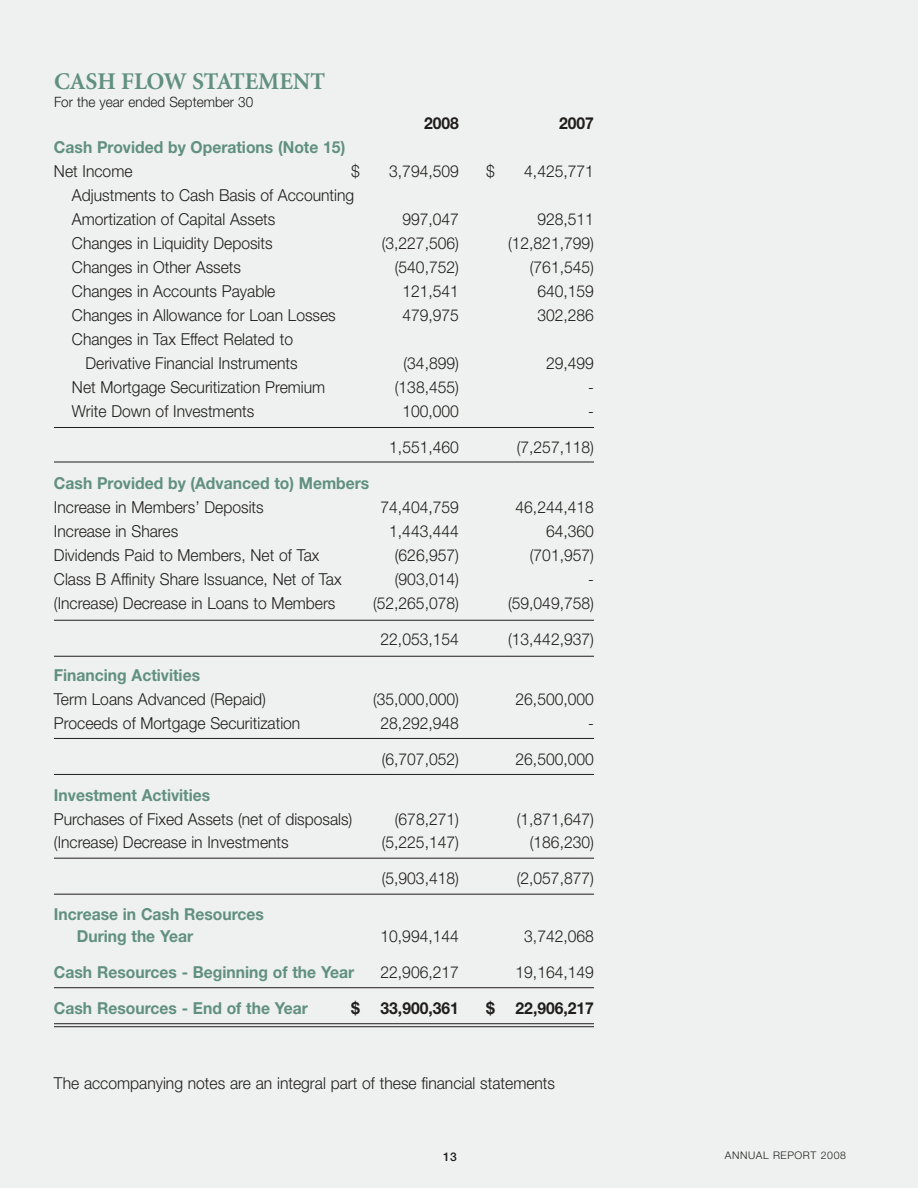
<style>
.page{position:relative;width:918px;height:1188px;background:#eef1ef}
.page>*{position:absolute;margin:0;border:0;box-sizing:border-box;transform-origin:0 0}
.t1{font:700 24px "Minion";color:#619080}
.t2{font:300 16.5px/24px "Helvetica Neue";color:#201d1d;scale:.95 1}
.t3{font:700 16.5px/21px "Helvetica Neue";color:#619080;scale:.95 1}
.t4{font:700 16.5px "Helvetica Neue";color:#201d1d;scale:.95 1}
.t5{font:300 14.25px "Helvetica Neue";color:#201d1d;scale:.95 1}
.t6{font:500 12px "Helvetica Neue";color:#201d1d}
.t7{font:300 10.5px "Helvetica Neue";letter-spacing:.055em;color:#201d1d}
</style>
<div class="page">
<hr style="left:54px;top:427px;width:540px;height:1px;background:#201d1d">
<hr style="left:54px;top:462px;width:540px;height:1px;background:#201d1d">
<hr style="left:54px;top:620px;width:540px;height:1px;background:#201d1d">
<hr style="left:54px;top:656px;width:540px;height:1px;background:#201d1d">
<hr style="left:54px;top:738px;width:540px;height:1px;background:#201d1d">
<hr style="left:54px;top:774px;width:540px;height:1px;background:#201d1d">
<hr style="left:54px;top:858px;width:540px;height:1px;background:#201d1d">
<hr style="left:54px;top:894px;width:540px;height:1px;background:#201d1d">
<hr style="left:54px;top:987px;width:540px;height:1px;background:#201d1d">
<hr style="left:54px;top:1023px;width:540px;height:1px;background:#201d1d">
<hr style="left:54px;top:1026px;width:540px;height:1px;background:#201d1d">
<h1 class="t1" style="left:54px;top:72px;width:273px">CASH FLOW STATEMENT</h1>
<p class="t5" style="left:54px;top:97px;width:211px">For the year ended September 30</p>
<p class="t4" style="left:424px;top:117px;width:38px">2008</p>
<p class="t4" style="left:559px;top:117px;width:38px">2007</p>
<p class="t3" style="left:54px;top:138px;width:308px">Cash Provided by Operations (Note 15)</p>
<p class="t2" style="left:54px;top:160px;width:84px">Net Income</p>
<p class="t2" style="left:351px;top:160px;width:11px">$</p>
<p class="t2" style="left:389px;top:160px;width:75px">3,794,509</p>
<p class="t2" style="left:486px;top:160px;width:11px">$</p>
<p class="t2" style="left:524px;top:160px;width:75px">4,425,771</p>
<p class="t2" style="left:72px;top:184px;width:299px">Adjustments to Cash Basis of Accounting<br>Amortization of Capital Assets</p>
<p class="t2" style="left:402px;top:208px;width:61px">997,047</p>
<p class="t2" style="left:537px;top:208px;width:61px">928,511</p>
<p class="t2" style="left:72px;top:232px;width:213px">Changes in Liquidity Deposits</p>
<p class="t2" style="left:382px;top:232px;width:83px">(3,227,506)</p>
<p class="t2" style="left:508px;top:232px;width:92px">(12,821,799)</p>
<p class="t2" style="left:72px;top:256px;width:180px">Changes in Other Assets</p>
<p class="t2" style="left:395px;top:256px;width:69px">(540,752)</p>
<p class="t2" style="left:530px;top:256px;width:69px">(761,545)</p>
<p class="t2" style="left:72px;top:280px;width:216px">Changes in Accounts Payable</p>
<p class="t2" style="left:402px;top:280px;width:61px">121,541</p>
<p class="t2" style="left:537px;top:280px;width:61px">640,159</p>
<p class="t2" style="left:72px;top:304px;width:279px">Changes in Allowance for Loan Losses</p>
<p class="t2" style="left:402px;top:304px;width:61px">479,975</p>
<p class="t2" style="left:537px;top:304px;width:61px">302,286</p>
<p class="t2" style="left:72px;top:328px;width:239px;text-align:right">Changes in Tax Effect Related to<br>Derivative Financial Instruments</p>
<p class="t2" style="left:404px;top:352px;width:60px">(34,899)</p>
<p class="t2" style="left:546px;top:352px;width:52px">29,499</p>
<p class="t2" style="left:72px;top:376px;width:268px">Net Mortgage Securitization Premium</p>
<p class="t2" style="left:395px;top:376px;width:69px">(138,455)</p>
<p class="t2" style="left:588px;top:376px;width:8px">-</p>
<p class="t2" style="left:72px;top:400px;width:194px">Write Down of Investments</p>
<p class="t2" style="left:402px;top:400px;width:61px">100,000</p>
<p class="t2" style="left:588px;top:400px;width:8px">-</p>
<p class="t2" style="left:389px;top:436px;width:75px">1,551,460</p>
<p class="t2" style="left:517px;top:436px;width:83px">(7,257,118)</p>
<p class="t3" style="left:54px;top:474px;width:334px">Cash Provided by (Advanced to) Members</p>
<p class="t2" style="left:54px;top:496px;width:222px">Increase in Members’ Deposits</p>
<p class="t2" style="left:381px;top:496px;width:84px">74,404,759</p>
<p class="t2" style="left:516px;top:496px;width:84px">46,244,418</p>
<p class="t2" style="left:54px;top:520px;width:132px">Increase in Shares</p>
<p class="t2" style="left:389px;top:520px;width:75px">1,443,444</p>
<p class="t2" style="left:546px;top:520px;width:52px">64,360</p>
<p class="t2" style="left:54px;top:544px;width:281px">Dividends Paid to Members, Net of Tax</p>
<p class="t2" style="left:395px;top:544px;width:69px">(626,957)</p>
<p class="t2" style="left:530px;top:544px;width:69px">(701,957)</p>
<p class="t2" style="left:54px;top:568px;width:304px">Class B Affinity Share Issuance, Net of Tax</p>
<p class="t2" style="left:395px;top:568px;width:69px">(903,014)</p>
<p class="t2" style="left:588px;top:568px;width:8px">-</p>
<p class="t2" style="left:54px;top:592px;width:298px">(Increase) Decrease in Loans to Members</p>
<p class="t2" style="left:373px;top:592px;width:92px">(52,265,078)</p>
<p class="t2" style="left:508px;top:592px;width:92px">(59,049,758)</p>
<p class="t2" style="left:381px;top:628px;width:84px">22,053,154</p>
<p class="t2" style="left:508px;top:628px;width:92px">(13,442,937)</p>
<p class="t3" style="left:54px;top:666px;width:155px">Financing Activities</p>
<p class="t2" style="left:54px;top:688px;width:225px">Term Loans Advanced (Repaid)</p>
<p class="t2" style="left:373px;top:688px;width:92px">(35,000,000)</p>
<p class="t2" style="left:516px;top:688px;width:84px">26,500,000</p>
<p class="t2" style="left:54px;top:712px;width:261px">Proceeds of Mortgage Securitization</p>
<p class="t2" style="left:381px;top:712px;width:84px">28,292,948</p>
<p class="t2" style="left:588px;top:712px;width:8px">-</p>
<p class="t2" style="left:382px;top:748px;width:83px">(6,707,052)</p>
<p class="t2" style="left:516px;top:748px;width:84px">26,500,000</p>
<p class="t3" style="left:54px;top:786px;width:166px">Investment Activities</p>
<p class="t2" style="left:54px;top:808px;width:316px">Purchases of Fixed Assets (net of disposals)</p>
<p class="t2" style="left:395px;top:808px;width:69px">(678,271)</p>
<p class="t2" style="left:517px;top:808px;width:83px">(1,871,647)</p>
<p class="t2" style="left:54px;top:832px;width:249px">(Increase) Decrease in Investments</p>
<p class="t2" style="left:382px;top:832px;width:83px">(5,225,147)</p>
<p class="t2" style="left:530px;top:832px;width:69px">(186,230)</p>
<p class="t2" style="left:382px;top:868px;width:83px">(5,903,418)</p>
<p class="t2" style="left:517px;top:868px;width:83px">(2,057,877)</p>
<p class="t3" style="left:77px;top:906px;width:199px;text-indent:-23px">Increase in Cash Resources<br>During the Year</p>
<p class="t2" style="left:381px;top:925px;width:84px">10,994,144</p>
<p class="t2" style="left:524px;top:925px;width:75px">3,742,068</p>
<p class="t3" style="left:54px;top:963px;width:317px">Cash Resources - Beginning of the Year</p>
<p class="t2" style="left:381px;top:961px;width:84px">22,906,217</p>
<p class="t2" style="left:516px;top:961px;width:84px">19,164,149</p>
<p class="t3" style="left:54px;top:999px;width:269px">Cash Resources - End of the Year</p>
<p class="t4" style="left:351px;top:1002px;width:115px">$ 33,900,361</p>
<p class="t4" style="left:486px;top:1002px;width:115px">$ 22,906,217</p>
<p class="t2" style="left:54px;top:1072px;width:529px">The accompanying notes are an integral part of these financial statements</p>
<p class="t6" style="left:443px;top:1152px;width:15px">13</p>
<p class="t7" style="left:725px;top:1152px;width:122px">ANNUAL REPORT 2008</p>
</div>
